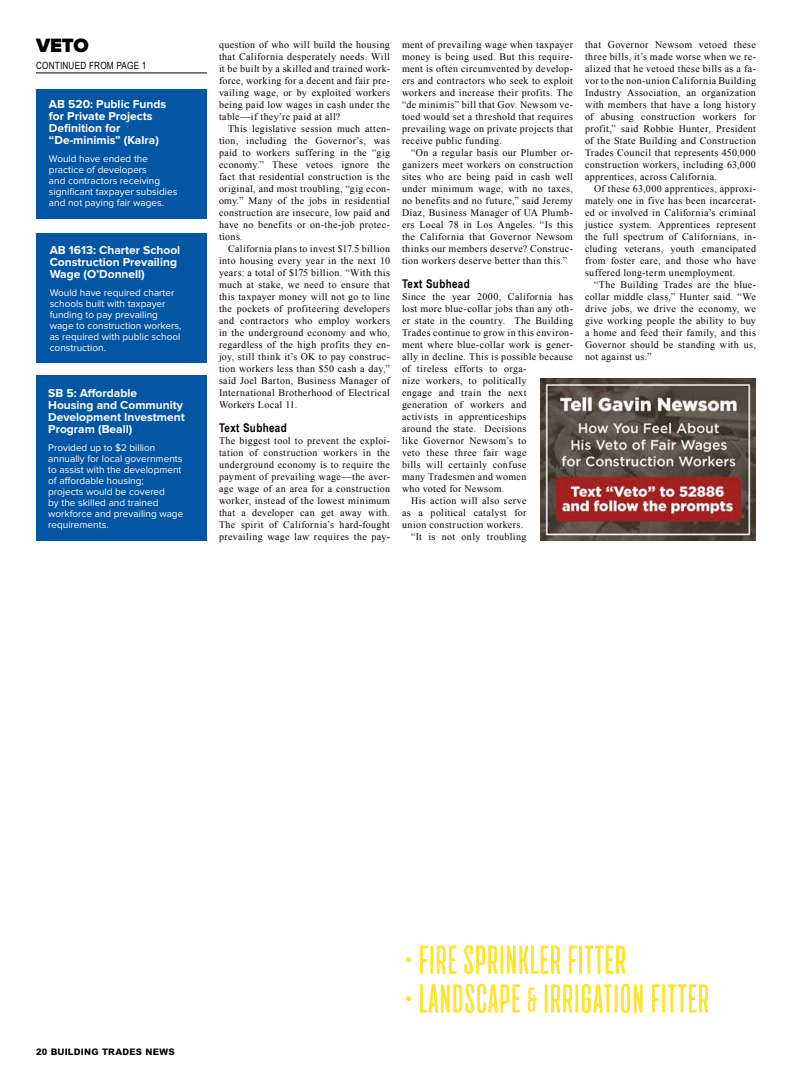
<style>
.page{position:relative;width:792px;height:1080px;background:#fff}
.page>*{position:absolute;margin:0;border:0;box-sizing:border-box;transform-origin:0 0}
.t1{font:900 20px "Proxima Nova";color:#000}
.t2{font:700 12px/12px "Proxima Nova";color:#fff}
.t3{font:700 12px "Arial Narrow";letter-spacing:.03em;color:#000}
.t4{font:10px/12px "Times New Roman";letter-spacing:.035em;color:#000;text-align:justify}
.t5{font:10px/11px "Proxima Nova";color:#fff}
.t6{font:10px "Arial Narrow";letter-spacing:.02em;color:#000}
.t7{font:800 9px "Arial";letter-spacing:.03em;color:#000}
</style>
<div class="page">
<svg style="left:406px;top:957px;width:5px;height:5px"></svg>
<svg style="left:420px;top:946px;width:8px;height:28px"></svg>
<hr style="left:430px;top:946px;width:3px;height:28px;background:#ffe32c">
<svg style="left:437px;top:946px;width:20px;height:28px"></svg>
<svg style="left:464px;top:945px;width:33px;height:29px"></svg>
<hr style="left:500px;top:946px;width:3px;height:28px;background:#ffe32c">
<svg style="left:507px;top:946px;width:53px;height:28px"></svg>
<svg style="left:569px;top:946px;width:8px;height:28px"></svg>
<hr style="left:579px;top:946px;width:3px;height:28px;background:#ffe32c">
<svg style="left:585px;top:946px;width:40px;height:28px"></svg>
<svg style="left:406px;top:996px;width:5px;height:5px"></svg>
<svg style="left:420px;top:984px;width:100px;height:29px"></svg>
<svg style="left:528px;top:987px;width:9px;height:25px"></svg>
<hr style="left:545px;top:984px;width:3px;height:29px;background:#ffe32c">
<svg style="left:551px;top:984px;width:21px;height:29px"></svg>
<hr style="left:575px;top:984px;width:3px;height:29px;background:#ffe32c">
<svg style="left:582px;top:984px;width:30px;height:29px"></svg>
<hr style="left:615px;top:984px;width:3px;height:29px;background:#ffe32c">
<svg style="left:621px;top:984px;width:22px;height:29px"></svg>
<svg style="left:652px;top:984px;width:8px;height:29px"></svg>
<hr style="left:662px;top:984px;width:3px;height:29px;background:#ffe32c">
<svg style="left:668px;top:984px;width:40px;height:29px"></svg>
<hr style="left:36px;top:72px;width:171px;height:1px;background:#000">
<img style="left:540px;top:379px;width:216px;height:162px">
<div style="left:36px;top:89px;width:171px;height:130px;background:#0356a4"></div>
<div style="left:36px;top:233px;width:171px;height:130px;background:#0356a4"></div>
<div style="left:36px;top:375px;width:171px;height:166px;background:#0356a4"></div>
<h1 class="t1" style="left:36px;top:36px;width:54px">VETO</h1>
<p class="t6" style="left:36px;top:58px;width:112px">CONTINUED FROM PAGE 1</p>
<p class="t2" style="left:49px;top:99px;width:119px">AB 520: Public Funds for Private Projects<br>Definition for “De-minimis” (Kalra)</p>
<p class="t5" style="left:49px;top:154px;width:130px">Would have ended the practice of developers<br>and contractors receiving significant taxpayer subsidies and not paying fair wages.</p>
<p class="t2" style="left:50px;top:244px;width:132px">AB 1613: Charter School<br>Construction Prevailing<br>Wage (O’Donnell)</p>
<p class="t5" style="left:50px;top:287px;width:133px">Would have required charter schools built with taxpayer funding to pay prevailing wage to construction workers, as required with public school construction.</p>
<p class="t2" style="left:48px;top:387px;width:138px">SB 5: Affordable<br>Housing and Community<br>Development Investment<br>Program (Beall)</p>
<p class="t5" style="left:48px;top:442px;width:137px">Provided up to $2 billion annually for local governments to assist with the development of affordable housing;<br>projects would be covered<br>by the skilled and trained workforce and prevailing wage requirements.</p>
<p class="t4" style="left:219px;top:39px;width:172px">question of who will build the housing that California desperately needs. Will it be built by a skilled and trained work&shy;force, working for a decent and fair pre&shy;vailing wage, or by exploited workers being paid low wages in cash under the table—if they’re paid at all?</p>
<p class="t4" style="left:219px;top:123px;width:173px;text-indent:9px">This legislative session much atten&shy;tion, including the Governor’s, was paid to workers suffering in the “gig economy.” These vetoes ignore the fact that residential construction is the original, and most troubling, “gig econ&shy;omy.” Many of the jobs in residential construction are insecure, low paid and have no benefits or on-the-job protec&shy;tions.</p>
<p class="t4" style="left:219px;top:243px;width:173px;text-indent:9px">California plans to invest $17.5 billion into housing every year in the next 10 years: a total of $175 billion. “With this much at stake, we need to ensure that this taxpayer money will not go to line the pockets of profiteering developers and contractors who employ workers in the underground economy and who, regardless of the high profits they en&shy;joy, still think it’s OK to pay construc&shy;tion workers less than $50 cash a day,” said Joel Barton, Business Manager of International Brotherhood of Electrical Workers Local 11.</p>
<p class="t3" style="left:219px;top:419px;width:69px">Text Subhead</p>
<p class="t4" style="left:219px;top:435px;width:173px">The biggest tool to prevent the exploi&shy;tation of construction workers in the underground economy is to require the payment of prevailing wage—the aver&shy;age wage of an area for a construction worker, instead of the lowest minimum that a developer can get away with.<br>The spirit of California’s hard-fought prevailing wage law requires the pay-</p>
<p class="t4" style="left:402px;top:39px;width:173px">ment of prevailing wage when taxpayer money is being used. But this require&shy;ment is often circumvented by develop&shy;ers and contractors who seek to exploit workers and increase their profits. The “de minimis” bill that Gov. Newsom ve&shy;toed would set a threshold that requires prevailing wage on private projects that receive public funding.</p>
<p class="t4" style="left:402px;top:147px;width:173px;text-indent:9px">“On a regular basis our Plumber or&shy;ganizers meet workers on construction sites who are being paid in cash well under minimum wage, with no taxes, no benefits and no future,” said Jeremy Diaz, Business Manager of UA Plumb&shy;ers Local 78 in Los Angeles. “Is this the California that Governor Newsom thinks our members deserve? Construc&shy;tion workers deserve better than this.”</p>
<p class="t3" style="left:402px;top:275px;width:69px">Text Subhead</p>
<p class="t4" style="left:402px;top:291px;width:172px">Since the year 2000, California has</p>
<p class="t4" style="left:402px;top:303px;width:172px">lost more blue-collar jobs than any oth-</p>
<p class="t4" style="left:402px;top:315px;width:173px">er state in the country. The Building</p>
<p class="t4" style="left:402px;top:327px;width:172px">Trades continue to grow in this environ-</p>
<p class="t4" style="left:402px;top:339px;width:172px">ment where blue-collar work is gener-</p>
<p class="t4" style="left:402px;top:351px;width:173px">ally in decline. This is possible because</p>
<p class="t4" style="left:402px;top:363px;width:126px">of tireless efforts to orga-</p>
<p class="t4" style="left:402px;top:375px;width:126px">nize workers, to politically</p>
<p class="t4" style="left:402px;top:387px;width:126px">engage and train the next</p>
<p class="t4" style="left:402px;top:399px;width:126px">generation of workers and</p>
<p class="t4" style="left:402px;top:411px;width:126px">activists in apprenticeships</p>
<p class="t4" style="left:402px;top:423px;width:126px">around the state. Decisions</p>
<p class="t4" style="left:402px;top:435px;width:126px">like Governor Newsom’s to</p>
<p class="t4" style="left:402px;top:447px;width:126px">veto these three fair wage</p>
<p class="t4" style="left:402px;top:459px;width:126px">bills will certainly confuse</p>
<p class="t4" style="left:402px;top:471px;width:126px">many Tradesmen and women</p>
<p class="t4" style="left:402px;top:483px;width:104px">who voted for Newsom.</p>
<p class="t4" style="left:411px;top:495px;width:117px">His action will also serve</p>
<p class="t4" style="left:402px;top:507px;width:126px">as a political catalyst for</p>
<p class="t4" style="left:402px;top:519px;width:123px">union construction workers.</p>
<p class="t4" style="left:411px;top:531px;width:117px">“It is not only troubling</p>
<p class="t4" style="left:585px;top:39px;width:173px">that Governor Newsom vetoed these three bills, it’s made worse when we re&shy;alized that he vetoed these bills as a fa&shy;vor to the non-union California Building Industry Association, an organization with members that have a long history of abusing construction workers for profit,” said Robbie Hunter, President of the State Building and Construction Trades Council that represents 450,000 construction workers, including 63,000 apprentices, across California.</p>
<p class="t4" style="left:585px;top:183px;width:173px;text-indent:9px">Of these 63,000 apprentices, approxi&shy;mately one in five has been incarcerat&shy;ed or involved in California’s criminal justice system. Apprentices represent the full spectrum of Californians, in&shy;cluding veterans, youth emancipated from foster care, and those who have suffered long-term unemployment.</p>
<p class="t4" style="left:585px;top:279px;width:173px;text-indent:9px">“The Building Trades are the blue&shy;collar middle class,” Hunter said. “We drive jobs, we drive the economy, we give working people the ability to buy a home and feed their family, and this Governor should be standing with us, not against us.”</p>
<p class="t7" style="left:36px;top:1047px;width:140px">20 BUILDING TRADES NEWS</p>
</div>
